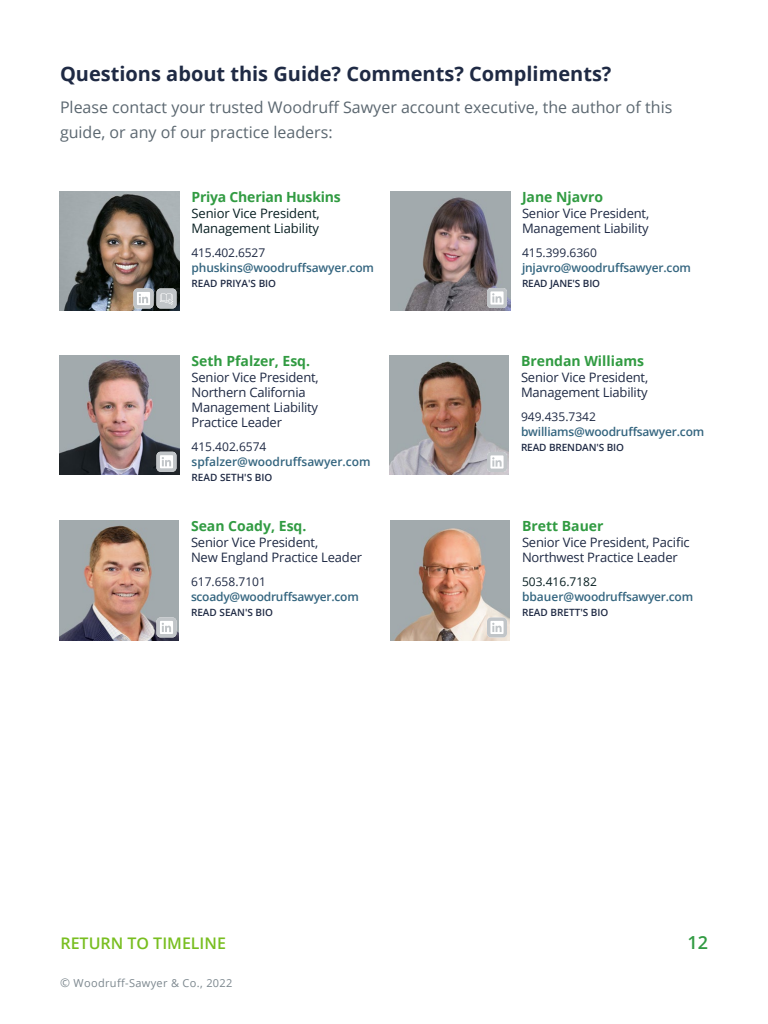
<style>
.page{position:relative;width:768px;height:1024px;background:#fff}
.page>*{position:absolute;margin:0;border:0;box-sizing:border-box;transform-origin:0 0}
.t1{font:700 20px "Open Sans";color:#1f2a44}
.t2{font:600 18px "Open Sans";color:#319b42}
.t3{font:16px/25px "Open Sans";color:#5b6770}
.t4{font:600 16px "Open Sans";color:#78be20}
.t5{font:700 14px "Open Sans";color:#319b42}
.t6{font:13px/15px "Open Sans";letter-spacing:-.015em;color:#1f2a44}
.t7{font:13px/15px "Open Sans";letter-spacing:-.01em;color:#081f22}
.t8{font:600 12px "Open Sans";letter-spacing:-.015em;color:#34657f}
.t9{font:12px "Open Sans";color:#1f2a44}
.t10{font:12px "Open Sans";color:#081f22}
.t11{font:11px "Open Sans";letter-spacing:.03em;color:#7c878e}
.t12{font:600 10px "Open Sans";color:#1f2a44}
.s1{font-size:12px}
</style>
<div class="page">
<img style="left:60px;top:191px;width:120px;height:120px">
<img style="left:390px;top:520px;width:120px;height:120px">
<img style="left:390px;top:191px;width:120px;height:120px">
<img style="left:389px;top:356px;width:120px;height:119px">
<img style="left:59px;top:520px;width:120px;height:120px">
<svg style="left:134px;top:288px;width:42px;height:20px"></svg>
<img style="left:60px;top:355px;width:120px;height:120px">
<svg style="left:156px;top:452px;width:20px;height:20px"></svg>
<svg style="left:487px;top:452px;width:20px;height:20px"></svg>
<svg style="left:487px;top:617px;width:20px;height:20px"></svg>
<svg style="left:487px;top:288px;width:20px;height:20px"></svg>
<svg style="left:156px;top:617px;width:20px;height:20px"></svg>
<h1 class="t1" style="left:60px;top:60px;width:553px">Questions about this Guide? Comments? Compliments?</h1>
<p class="t3" style="left:60px;top:95px;width:614px">Please contact your trusted Woodruff Sawyer account executive, the author of this guide, or any of our practice leaders:</p>
<p class="t5" style="left:192px;top:187px;width:151px">Priya Cherian Huskins</p>
<p class="t7" style="left:192px;top:205px;width:130px">Senior Vice President,<br>Management Liability</p>
<p class="t9" style="left:192px;top:244px;width:75px">415.402.6527</p>
<p class="t8" style="left:192px;top:259px;width:184px">phuskins@woodruffsawyer.com</p>
<p class="t12" style="left:192px;top:276px;width:86px">READ PRIYA'S BIO</p>
<p class="t5" style="left:192px;top:351px;width:120px">Seth Pfalzer, Esq.</p>
<p class="t6" style="left:192px;top:369px;width:129px">Senior Vice President,<br>Northern California<br>Management Liability<br>Practice Leader</p>
<p class="t9" style="left:192px;top:438px;width:77px">415.402.6574</p>
<p class="t8" style="left:192px;top:453px;width:181px">spfalzer@woodruffsawyer.com</p>
<p class="t12" style="left:192px;top:470px;width:82px">READ SETH'S BIO</p>
<p class="t5" style="left:191px;top:516px;width:117px">Sean Coady, Esq.</p>
<p class="t6" style="left:191px;top:535px;width:173px">Senior Vice President,<br>New England Practice Leader</p>
<p class="t9" style="left:191px;top:574px;width:77px">617.658.7101</p>
<p class="t8" style="left:191px;top:589px;width:169px">scoady@woodruffsawyer.com</p>
<p class="t12" style="left:191px;top:606px;width:84px">READ SEAN'S BIO</p>
<p class="t4" style="left:60px;top:932px;width:167px">RETURN TO TIMELINE</p>
<p class="t11" style="left:60px;top:976px;width:174px"><span class="s1">©</span> Woodruff-Sawyer &amp; Co., 2022</p>
<p class="t5" style="left:522px;top:187px;width:83px">Jane Njavro</p>
<p class="t6" style="left:522px;top:205px;width:129px">Senior Vice President,<br>Management Liability</p>
<p class="t9" style="left:522px;top:244px;width:77px">415.399.6360</p>
<p class="t8" style="left:522px;top:259px;width:170px">jnjavro@woodruffsawyer.com</p>
<p class="t12" style="left:522px;top:276px;width:80px">READ JANE'S BIO</p>
<p class="t5" style="left:521px;top:351px;width:125px">Brendan Williams</p>
<p class="t6" style="left:521px;top:369px;width:129px">Senior Vice President,<br>Management Liability</p>
<p class="t9" style="left:521px;top:408px;width:77px">949.435.7342</p>
<p class="t8" style="left:521px;top:423px;width:185px">bwilliams@woodruffsawyer.com</p>
<p class="t12" style="left:521px;top:440px;width:105px">READ BRENDAN'S BIO</p>
<p class="t5" style="left:522px;top:516px;width:83px">Brett Bauer</p>
<p class="t6" style="left:522px;top:535px;width:169px">Senior Vice President, Pacific<br>Northwest Practice Leader</p>
<p class="t10" style="left:522px;top:574px;width:77px">503.416.7182</p>
<p class="t8" style="left:522px;top:589px;width:173px">bbauer@woodruffsawyer.com</p>
<p class="t12" style="left:522px;top:606px;width:88px">READ BRETT'S BIO</p>
<h2 class="t2" style="left:687px;top:930px;width:22px">12</h2>
</div>
